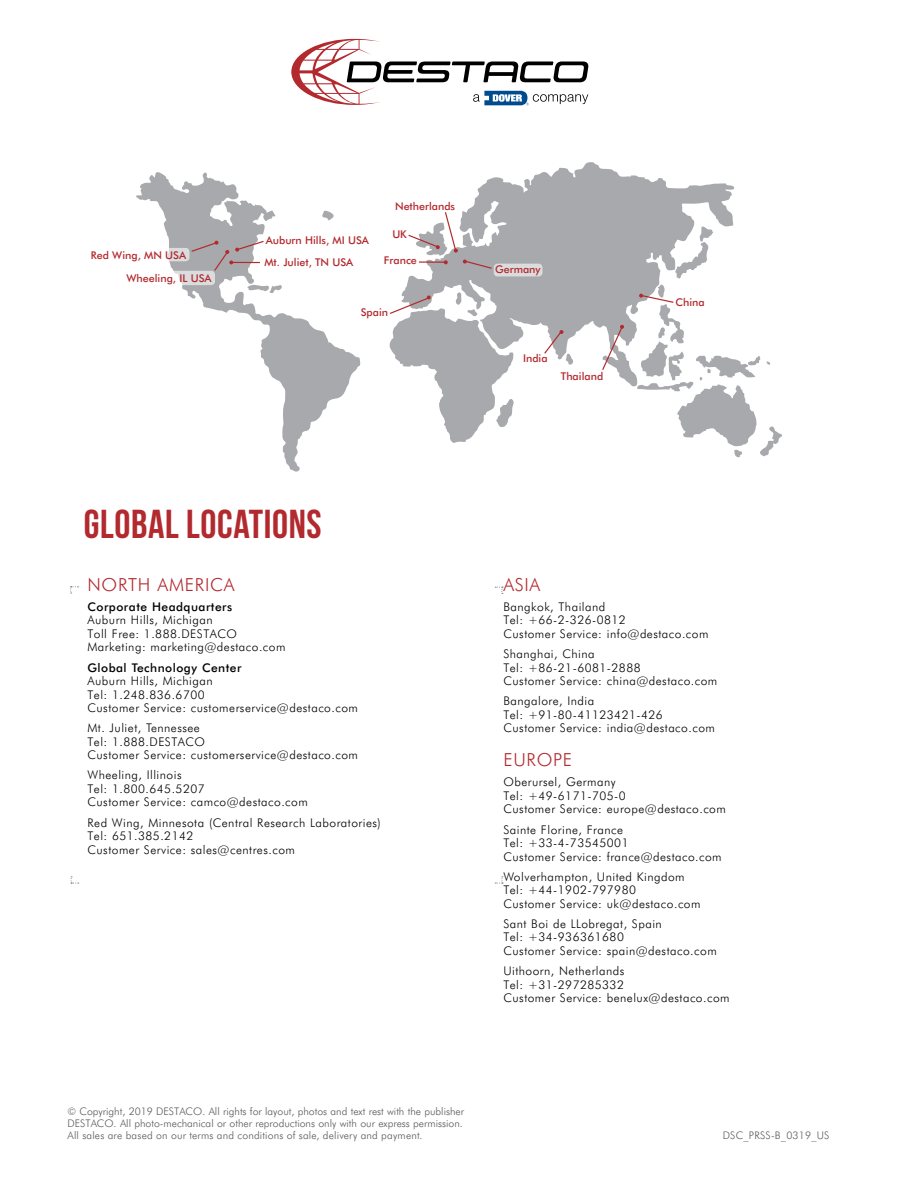
<style>
.page{position:relative;width:918px;height:1188px;background:#fff}
.page>*{position:absolute;margin:0;border:0;box-sizing:border-box;transform-origin:0 0}
.t1{font:40.35px "Bebas Neue";letter-spacing:.015em;color:#b2292e}
.t2{font:300 18px "Futura BT";letter-spacing:.04em;color:#b2292e}
.t3{font:300 12px/13.5px "Futura BT";letter-spacing:.04em;color:#000}
.t4{font:500 12px "Futura BT";letter-spacing:.04em;color:#000}
.t5{font:500 10.65px/23.4px "Futura BT";color:#b2292e}
.t6{font:300 10.5px/12px "Futura BT";letter-spacing:.02em;color:#58595b;text-align:justify}
</style>
<div class="page">
<svg style="left:70px;top:586px;width:8px;height:8px"></svg>
<svg style="left:71px;top:876px;width:8px;height:8px"></svg>
<svg style="left:495px;top:876px;width:8px;height:8px"></svg>
<svg style="left:495px;top:587px;width:8px;height:7px"></svg>
<svg style="left:291px;top:39px;width:297px;height:66px"></svg>
<svg style="left:136px;top:172px;width:225px;height:300px"></svg>
<svg style="left:247px;top:284px;width:36px;height:10px"></svg>
<svg style="left:322px;top:210px;width:13px;height:11px"></svg>
<svg style="left:403px;top:162px;width:331px;height:225px;fill:#a7a9ac"></svg>
<img style="left:477px;top:162px;width:111px;height:24px">
<svg style="left:601px;top:325px;width:23px;height:46px"></svg>
<svg style="left:637px;top:226px;width:145px;height:232px"></svg>
<svg style="left:543px;top:330px;width:30px;height:35px"></svg>
<svg style="left:407px;top:211px;width:86px;height:59px"></svg>
<svg style="left:389px;top:292px;width:126px;height:151px"></svg>
<svg style="left:190px;top:240px;width:75px;height:32px"></svg>
<div style="left:494px;top:264px;width:48px;height:12px;background:#dbdcdd;border-radius:4px"></div>
<svg style="left:87px;top:248px;width:102px;height:13px"></svg>
<svg style="left:123px;top:271px;width:92px;height:14px"></svg>
<p class="t5" style="left:126px;top:243px;width:87px;text-indent:-36px">Red Wing, MN USA<br>Wheeling, IL USA</p>
<p class="t5" style="left:266px;top:229px;width:105px">Auburn Hills, MI USA</p>
<p class="t5" style="left:264px;top:250px;width:91px">Mt. Juliet, TN USA</p>
<p class="t5" style="left:395px;top:195px;width:62px">Netherlands</p>
<p class="t5" style="left:392px;top:223px;width:16px">UK</p>
<p class="t5" style="left:384px;top:249px;width:34px">France</p>
<p class="t5" style="left:361px;top:300px;width:29px">Spain</p>
<p class="t5" style="left:495px;top:258px;width:47px">Germany</p>
<p class="t5" style="left:523px;top:346px;width:26px">India</p>
<p class="t5" style="left:561px;top:364px;width:44px">Thailand</p>
<p class="t5" style="left:675px;top:291px;width:31px">China</p>
<h1 class="t1" style="left:84px;top:502px;width:239px">GLOBAL LOCATIONS</h1>
<h2 class="t2" style="left:87px;top:573px;width:149px">NORTH AMERICA</h2>
<p class="t4" style="left:87px;top:599px;width:146px">Corporate Headquarters</p>
<p class="t3" style="left:87px;top:613px;width:200px">Auburn Hills, Michigan<br>Toll Free: 1.888.DESTACO<br>Marketing: marketing@destaco.com</p>
<p class="t4" style="left:87px;top:660px;width:156px">Global Technology Center</p>
<p class="t3" style="left:87px;top:674px;width:272px">Auburn Hills, Michigan<br>Tel: 1.248.836.6700<br>Customer Service: customerservice@destaco.com</p>
<p class="t3" style="left:87px;top:721px;width:272px">Mt. Juliet, Tennessee<br>Tel: 1.888.DESTACO<br>Customer Service: customerservice@destaco.com</p>
<p class="t3" style="left:87px;top:768px;width:222px">Wheeling, Illinois<br>Tel: 1.800.645.5207<br>Customer Service: camco@destaco.com</p>
<p class="t3" style="left:87px;top:816px;width:295px">Red Wing, Minnesota (Central Research Laboratories)<br>Tel: 651.385.2142<br>Customer Service: sales@centres.com</p>
<h2 class="t2" style="left:503px;top:573px;width:38px">ASIA</h2>
<p class="t3" style="left:503px;top:600px;width:207px">Bangkok, Thailand<br>Tel: +66-2-326-0812<br>Customer Service: info@destaco.com</p>
<p class="t3" style="left:503px;top:647px;width:216px">Shanghai, China<br>Tel: +86-21-6081-2888<br>Customer Service: china@destaco.com</p>
<p class="t3" style="left:503px;top:694px;width:213px">Bangalore, India<br>Tel: +91-80-41123421-426<br>Customer Service: india@destaco.com</p>
<h2 class="t2" style="left:503px;top:749px;width:70px">EUROPE</h2>
<p class="t3" style="left:503px;top:775px;width:224px">Oberursel, Germany<br>Tel: +49-6171-705-0<br>Customer Service: europe@destaco.com</p>
<p class="t3" style="left:503px;top:822px;width:220px">Sainte Florine, France<br>Tel: +33-4-73545001<br>Customer Service: france@destaco.com</p>
<p class="t3" style="left:503px;top:870px;width:199px">Wolverhampton, United Kingdom<br>Tel: +44-1902-797980<br>Customer Service: uk@destaco.com</p>
<p class="t3" style="left:503px;top:917px;width:215px">Sant Boi de LLobregat, Spain<br>Tel: +34-936361680<br>Customer Service: spain@destaco.com</p>
<p class="t3" style="left:503px;top:964px;width:228px">Uithoorn, Netherlands<br>Tel: +31-297285332<br>Customer Service: benelux@destaco.com</p>
<p class="t6" style="left:68px;top:1105px;width:398px">© Copyright, 2019 DESTACO. All rights for layout, photos and text rest with the publisher DESTACO. All photo-mechanical or other reproductions only with our express permission.<br>All sales are based on our terms and conditions of sale, delivery and payment.</p>
<p class="t6" style="left:723px;top:1129px;width:108px">DSC_PRSS-B_0319_US</p>
</div>
